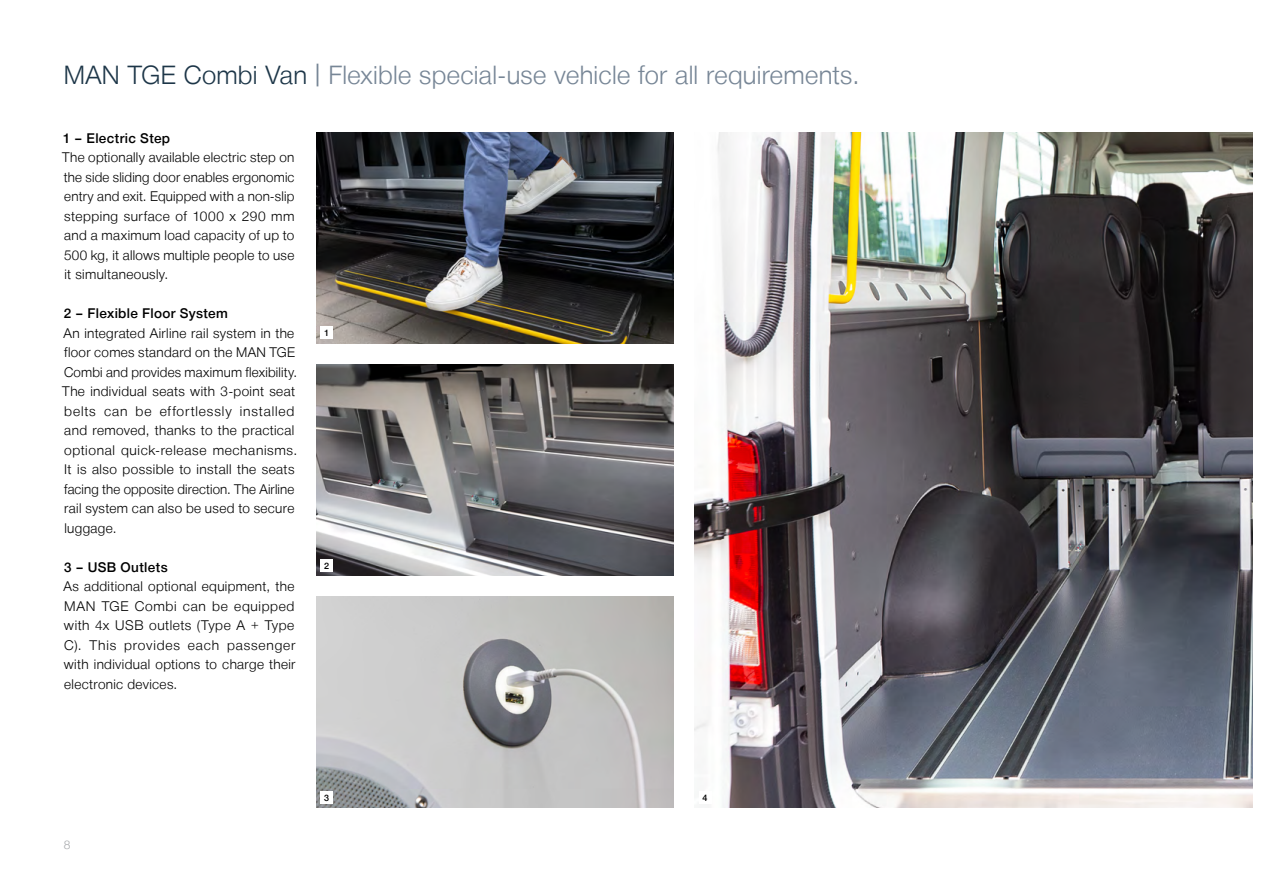
<style>
.page{position:relative;width:1263px;height:893px;background:#fff}
.page>*{position:absolute;margin:0;border:0;box-sizing:border-box;transform-origin:0 0}
.t1{font:300 25.5px "Man Global";letter-spacing:.01em;color:#778696}
.t2{font:300 13.5px/19.5px "Man Global";letter-spacing:.025em;color:#000;text-align:justify}
.t3{font:500 13.5px "Man Global";letter-spacing:.025em;color:#000}
.t4{font:300 12px "Man Global";color:#a7a9ac}
.t5{font:500 9px "Man Global";color:#000}
.s1{color:#1d3648}
</style>
<div class="page">
<img style="left:316px;top:597px;width:357px;height:211px">
<img style="left:316px;top:132px;width:357px;height:211px">
<img style="left:694px;top:132px;width:558px;height:676px">
<img style="left:316px;top:364px;width:357px;height:212px">
<div style="left:320px;top:326px;width:13px;height:13px;background:#fff"></div>
<div style="left:320px;top:791px;width:13px;height:13px;background:#fff"></div>
<div style="left:699px;top:791px;width:12px;height:13px;background:#fff"></div>
<div style="left:320px;top:559px;width:13px;height:12px;background:#fff"></div>
<h1 class="t1" style="left:64px;top:60px;width:797px"><span class="s1">MAN TGE Combi Van</span> | Flexible special-use vehicle for all requirements.</h1>
<p class="t3" style="left:63px;top:130px;width:109px">1 – Electric Step</p>
<p class="t2" style="left:62px;top:148px;width:234px">The optionally available electric step on the side sliding door enables ergonomic entry and exit. Equipped with a non-slip stepping surface of 1000 x 290 mm and a maximum load capacity of up to 500 kg, it allows multiple people to use it simultaneously.</p>
<p class="t3" style="left:64px;top:306px;width:166px">2 – Flexible Floor System</p>
<p class="t2" style="left:62px;top:323px;width:236px;text-align:left">An integrated Airline rail system in the floor comes standard on the MAN TGE Combi and provides maximum flexibility.<br>The individual seats with 3-point seat belts can be effortlessly installed and removed, thanks to the practical optional quick-release mechanisms.<br>It is also possible to install the seats facing the opposite direction. The Airline rail system can also be used to secure luggage.</p>
<p class="t3" style="left:64px;top:559px;width:105px">3 – USB Outlets</p>
<p class="t2" style="left:63px;top:577px;width:234px">As additional optional equipment, the MAN TGE Combi can be equipped with 4x USB outlets (Type A + Type C). This provides each passenger with individual options to charge their electronic devices.</p>
<p class="t5" style="left:324px;top:328px;width:7px">1</p>
<p class="t5" style="left:324px;top:560px;width:7px">2</p>
<p class="t4" style="left:64px;top:838px;width:8px">8</p>
<p class="t5" style="left:324px;top:792px;width:7px">3</p>
<p class="t5" style="left:702px;top:792px;width:7px">4</p>
</div>
